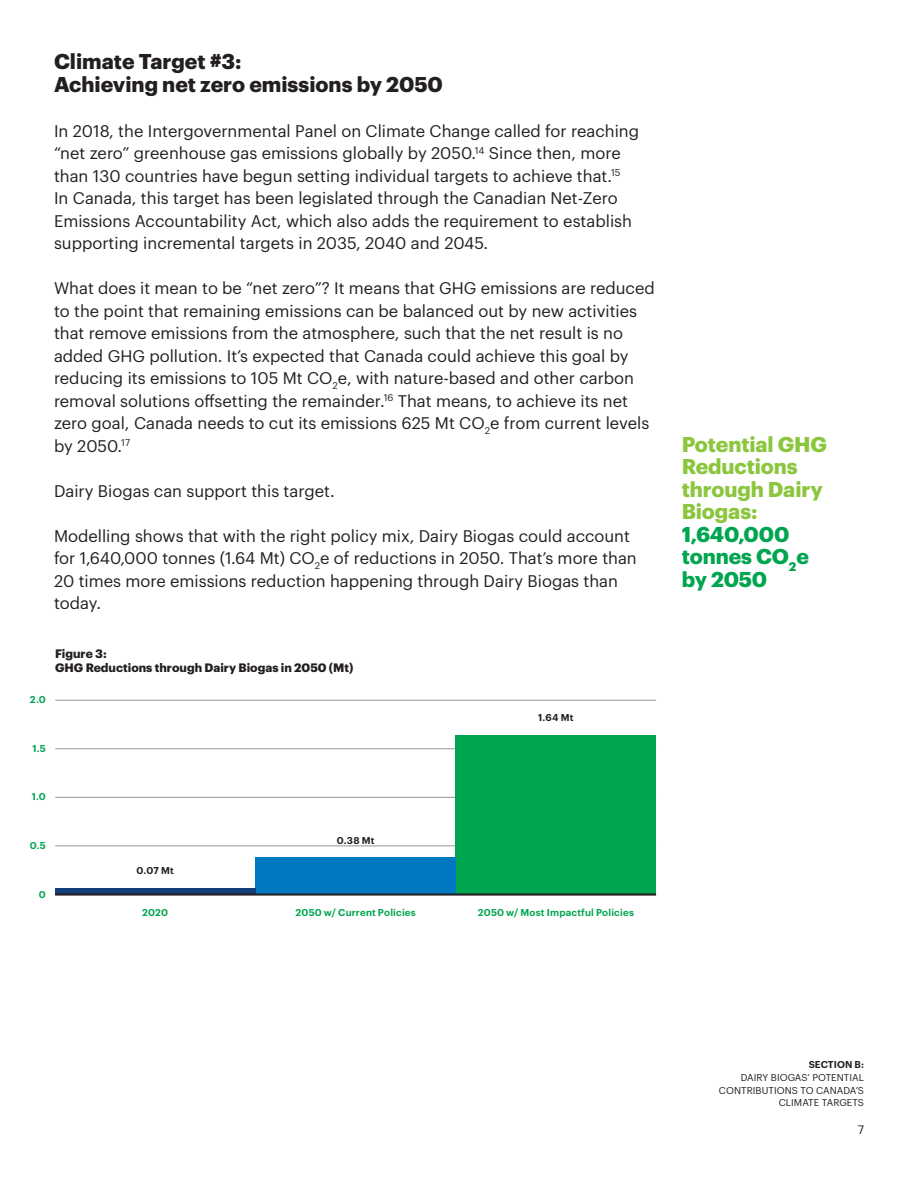
<style>
.page{position:relative;width:918px;height:1188px;background:#fff}
.page>*{position:absolute;margin:0;border:0;box-sizing:border-box;transform-origin:0 0}
.Sub_Section{font:700 21px/22.5px "Graphik";color:#231f20}
.Sub_Section-2{font:700 21px/22.5px "Graphik";letter-spacing:-.005em;color:#8bc63e}
.Sub_Section-3{font:700 21px/22.5px "Graphik";letter-spacing:-.005em;color:#00a54f}
.Para{font:16.5px/22.5px "Graphik";color:#231f20}
.t1{font:700 12px/13.5px "Graphik";color:#231f20}
.Folio{font:12px "Graphik";color:#231f20}
.Folio-2{font:9.75px/12.8px "Graphik";letter-spacing:.005em;color:#231f20;text-align:right}
.t2{font:600 9.75px "Graphik";letter-spacing:.02em;color:#00a54f}
.t3{font:600 9.75px "Graphik";letter-spacing:.02em;color:#231f20}
.s1{font-weight:600}
</style>
<div class="page">
<hr style="left:55px;top:846px;width:601px;height:1px;background:#939598">
<hr style="left:55px;top:797px;width:601px;height:1px;background:#939598">
<hr style="left:55px;top:749px;width:601px;height:1px;background:#939598">
<hr style="left:55px;top:700px;width:601px;height:1px;background:#939598">
<div style="left:456px;top:735px;width:200px;height:159px;background:#00a54f"></div>
<div style="left:256px;top:858px;width:200px;height:36px;background:#0079c2"></div>
<div style="left:55px;top:888px;width:201px;height:6px;background:#143d7c"></div>
<hr style="left:55px;top:894px;width:601px;height:1px;background:#231f20">
<p class="Sub_Section" style="left:54px;top:48px;width:390px">Climate Target #3:<br>Achieving net zero emissions by 2050</p>
<p class="Para" style="left:54px;top:118px;width:587px">In 2018, the Intergovernmental Panel on Climate Change called for reaching “net zero” greenhouse gas emissions globally by 2050.<sup>14</sup> Since then, more than 130 countries have begun setting individual targets to achieve that.<sup>15<br></sup>In Canada, this target has been legislated through the Canadian Net-Zero Emissions Accountability Act, which also adds the requirement to establish supporting incremental targets in 2035, 2040 and 2045.</p>
<p class="Para" style="left:54px;top:275px;width:602px">What does it mean to be “net zero”? It means that GHG emissions are reduced to the point that remaining emissions can be balanced out by new activities that remove emissions from the atmosphere, such that the net result is no added GHG pollution. It’s expected that Canada could achieve this goal by reducing its emissions to 105 Mt CO<sub>2</sub>e, with nature-based and other carbon removal solutions offsetting the remainder.<sup>16</sup> That means, to achieve its net zero goal, Canada needs to cut its emissions 625 Mt CO<sub>2</sub>e from current levels by 2050.<sup>17</sup></p>
<p class="Para" style="left:54px;top:478px;width:282px">Dairy Biogas can support this target.</p>
<p class="Para" style="left:54px;top:523px;width:584px">Modelling shows that with the right policy mix, Dairy Biogas could account for 1,640,000 tonnes (1.64 Mt) CO<sub>2</sub>e of reductions in 2050. That’s more than 20 times more emissions reduction happening through Dairy Biogas than today.</p>
<p class="t1" style="left:55px;top:646px;width:300px">Figure 3:<br>GHG Reductions through Dairy Biogas in 2050 (Mt)</p>
<p class="t2" style="left:30px;top:692px;width:18px">2.0</p>
<p class="t3" style="left:538px;top:710px;width:37px">1.64 Mt</p>
<p class="t2" style="left:32px;top:741px;width:15px">1.5</p>
<p class="t2" style="left:32px;top:789px;width:16px">1.0</p>
<p class="t2" style="left:30px;top:838px;width:18px">0.5</p>
<p class="t2" style="left:39px;top:887px;width:8px">0</p>
<p class="t3" style="left:137px;top:863px;width:39px">0.07 Mt</p>
<p class="t3" style="left:337px;top:833px;width:39px">0.38 Mt</p>
<p class="t2" style="left:142px;top:905px;width:28px">2020</p>
<p class="t2" style="left:295px;top:905px;width:122px">2050 w/ Current Policies</p>
<p class="t2" style="left:478px;top:905px;width:158px">2050 w/ Most Impactful Policies</p>
<p class="Sub_Section-2" style="left:682px;top:431px;width:147px">Potential GHG<br>Reductions through Dairy<br>Biogas:</p>
<p class="Sub_Section-3" style="left:682px;top:521px;width:129px">1,640,000 tonnes CO<sub>2</sub>e</p>
<p class="Sub_Section-3" style="left:682px;top:566px;width:87px">by 2050</p>
<p class="Folio-2" style="left:719px;top:1057px;width:147px"><span class="s1">SECTION B:<br></span>DAIRY BIOGAS’ POTENTIAL<br>CONTRIBUTIONS TO CANADA’S<br>CLIMATE TARGETS</p>
<p class="Folio" style="left:858px;top:1121px;width:8px">7</p>
</div>
